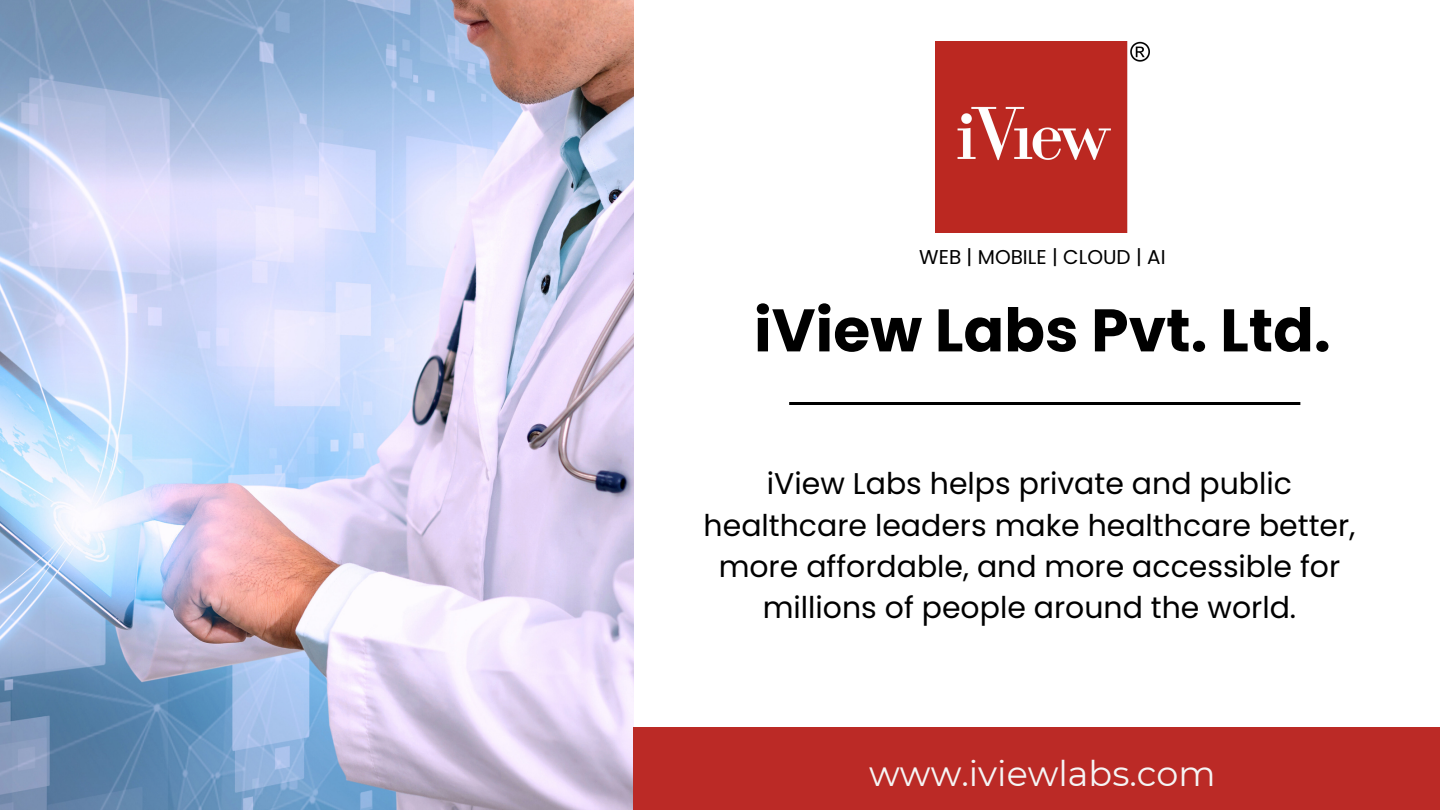
<style>
.page{position:relative;width:1440px;height:810px;background:#fff}
.page>*{position:absolute;margin:0;border:0;box-sizing:border-box;transform-origin:0 0}
.t1{font:700 60px "Poppins";color:#000}
.t2{font:35px "Montserrat";color:#f5f5f5}
.t3{font:29.9px/41.2px "Poppins";color:#000;text-align:center}
.t4{font:20px "Poppins";color:#000}
</style>
<div class="page">
<img style="left:0;top:0;width:634px;height:810px">
<img style="left:935px;top:42px;width:214px;height:191px">
<hr style="left:789px;top:402px;width:511px;height:3px;background:#000">
<div style="left:634px;top:727px;width:806px;height:83px;background:#bb2a26"></div>
<p class="t4" style="left:919px;top:243px;width:248px">WEB | MOBILE | CLOUD | AI</p>
<p class="t1" style="left:754px;top:288px;width:578px">iView Labs Pvt. Ltd.</p>
<h3 class="t3" style="left:704px;top:463px;width:653px">iView Labs helps private and public healthcare leaders make healthcare better, more affordable, and more accessible for millions of people around the world.</h3>
<h2 class="t2" style="left:869px;top:752px;width:348px">www.iviewlabs.com</h2>
</div>
